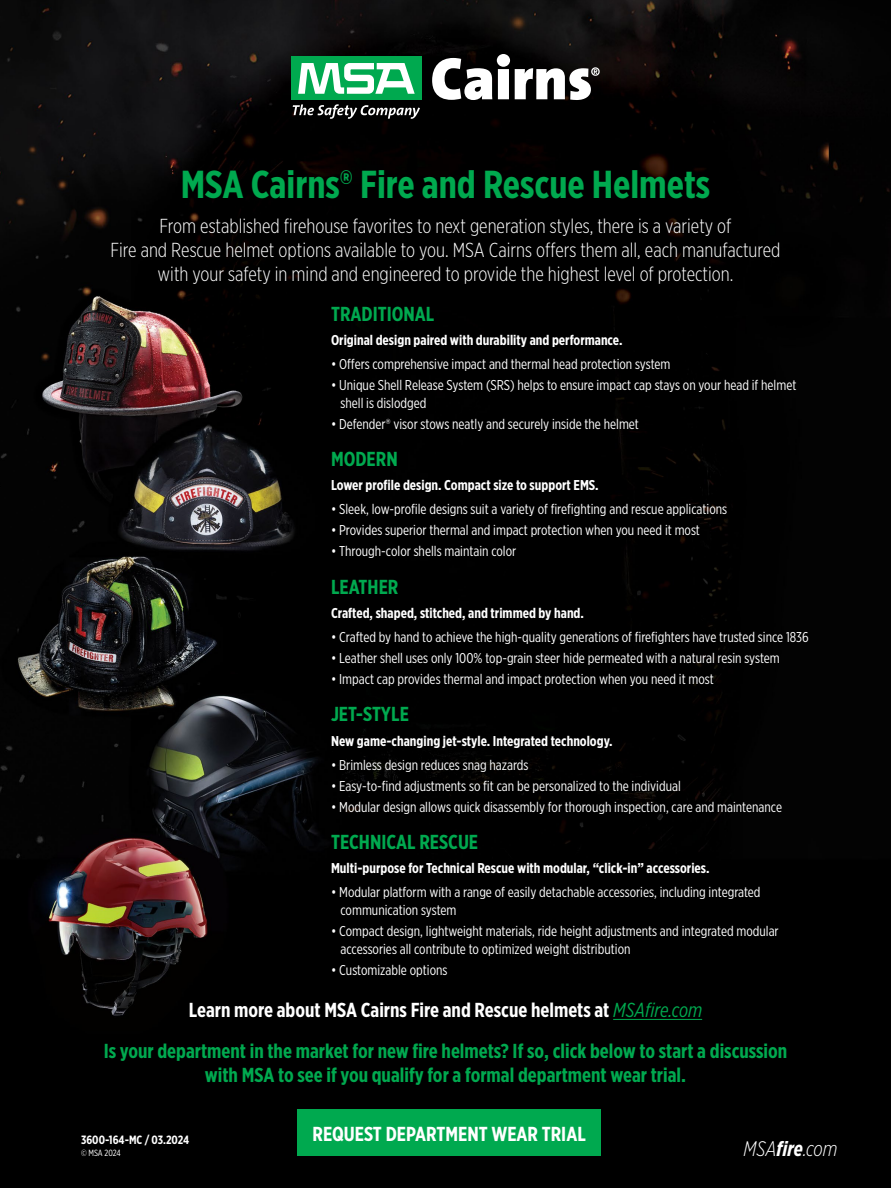
<style>
.page{position:relative;width:891px;height:1188px;background:#fff}
.page>*{position:absolute;margin:0;border:0;box-sizing:border-box;transform-origin:0 0}
.t1{font:700 39px "Gotham X Narrow";color:#00a94f}
.t2{font:italic 300 21px "Gotham X Narrow";color:#fff}
.t3{font:700 20.25px/40.5px "Gotham X Narrow";color:#00a94f;text-align:center}
.t4{font:300 20.25px/24.3px "Gotham X Narrow";color:#fff;text-align:center}
.t5{font:700 20.25px "Gotham X Narrow";color:#fff}
.t6{font:14.25px/18px "Gotham X Narrow";color:#fff}
.t7{font:700 14.25px "Gotham X Narrow";color:#fff}
.t8{font:700 12px "Gotham X Narrow";color:#fff}
.t9{font:9px "Gotham X Narrow";letter-spacing:-.01em;color:#fff}
.s1{color:#fff}
.s2{font-weight:400;font-style:italic}
.s3{font-weight:700}
</style>
<div class="page">
<img style="left:0;top:0;width:891px;height:1188px">
<div style="left:291px;top:57px;width:130px;height:43px;background:#00a94f"></div>
<svg style="left:298px;top:63px;width:117px;height:31px"></svg>
<svg style="left:293px;top:104px;width:127px;height:15px;background:#474747"></svg>
<svg style="left:432px;top:54px;width:168px;height:46px"></svg>
<hr style="left:613px;top:1019px;width:89px;height:1px;background:#00a94f">
<div style="left:298px;top:1109px;width:303px;height:47px;background:#00a94f"></div>
<h1 class="t1" style="left:181px;top:160px;width:531px">MSA Cairns® Fire and Rescue Helmets</h1>
<p class="t4" style="left:110px;top:213px;width:672px">From established firehouse favorites to next generation styles, there is a variety of<br>Fire and Rescue helmet options available to you. MSA Cairns offers them all, each manufactured with your safety in mind and engineered to provide the highest level of protection.</p>
<h3 class="t3" style="left:331px;top:293px;width:105px">TRADITIONAL</h3>
<p class="t7" style="left:331px;top:331px;width:293px">Original design paired with durability and performance.</p>
<p class="t6" style="left:331px;top:354px;width:341px">• Offers comprehensive impact and thermal head protection system</p>
<p class="t6" style="left:341px;top:375px;width:457px;text-indent:-10px">• Unique Shell Release System (SRS) helps to ensure impact cap stays on your head if helmet shell is dislodged</p>
<p class="t6" style="left:331px;top:414px;width:309px">• Defender® visor stows neatly and securely inside the helmet</p>
<h3 class="t3" style="left:331px;top:439px;width:68px">MODERN</h3>
<p class="t7" style="left:331px;top:476px;width:269px">Lower profile design. Compact size to support EMS.</p>
<p class="t6" style="left:331px;top:500px;width:398px">• Sleek, low-profile designs suit a variety of firefighting and rescue applications</p>
<p class="t6" style="left:331px;top:521px;width:370px">• Provides superior thermal and impact protection when you need it most</p>
<p class="t6" style="left:331px;top:542px;width:187px">• Through-color shells maintain color</p>
<h3 class="t3" style="left:331px;top:566px;width:69px">LEATHER</h3>
<p class="t7" style="left:331px;top:604px;width:255px">Crafted, shaped, stitched, and trimmed by hand.</p>
<p class="t6" style="left:331px;top:628px;width:479px">• Crafted by hand to achieve the high-quality generations of firefighters have trusted since 1836</p>
<p class="t6" style="left:331px;top:649px;width:450px">• Leather shell uses only 100% top-grain steer hide permeated with a natural resin system</p>
<p class="t6" style="left:331px;top:670px;width:384px">• Impact cap provides thermal and impact protection when you need it most</p>
<h3 class="t3" style="left:331px;top:694px;width:79px">JET-STYLE</h3>
<p class="t7" style="left:331px;top:732px;width:283px">New game-changing jet-style. Integrated technology.</p>
<p class="t6" style="left:331px;top:755px;width:199px">• Brimless design reduces snag hazards</p>
<p class="t6" style="left:331px;top:776px;width:351px">• Easy-to-find adjustments so fit can be personalized to the individual</p>
<p class="t6" style="left:331px;top:797px;width:453px">• Modular design allows quick disassembly for thorough inspection, care and maintenance</p>
<h3 class="t3" style="left:331px;top:822px;width:149px">TECHNICAL RESCUE</h3>
<p class="t7" style="left:331px;top:859px;width:380px">Multi-purpose for Technical Rescue with modular, “click-in” accessories.</p>
<p class="t6" style="left:341px;top:883px;width:422px;text-indent:-10px">• Modular platform with a range of easily detachable accessories, including integrated communication system</p>
<p class="t6" style="left:341px;top:922px;width:440px;text-indent:-10px">• Compact design, lightweight materials, ride height adjustments and integrated modular accessories all contribute to optimized weight distribution</p>
<p class="t6" style="left:331px;top:961px;width:118px">• Customizable options</p>
<h3 class="t3" style="left:104px;top:990px;width:685px"><span class="s1">Learn more about MSA Cairns Fire and Rescue helmets at</span> <span class="s2">MSAfire.com<br></span>Is your department in the market for new fire helmets? If so, click below to start a discussion</h3>
<h3 class="t3" style="left:205px;top:1054px;width:483px">with MSA to see if you qualify for a formal department wear trial.</h3>
<p class="t8" style="left:81px;top:1132px;width:110px">3600-164-MC / 03.2024</p>
<p class="t9" style="left:81px;top:1147px;width:41px">© MSA 2024</p>
<h3 class="t5" style="left:313px;top:1121px;width:275px">REQUEST DEPARTMENT WEAR TRIAL</h3>
<h2 class="t2" style="left:744px;top:1136px;width:95px">MSA<span class="s3">fire</span>.com</h2>
</div>
